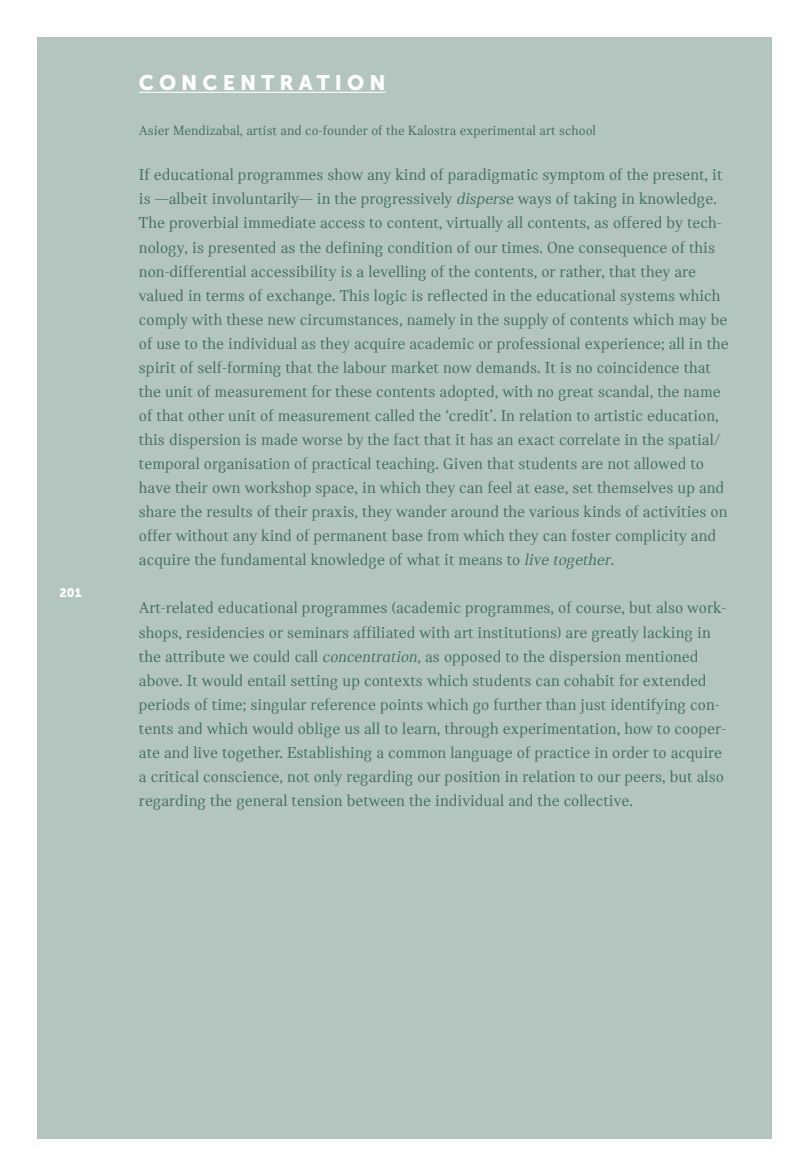
<style>
.page{position:relative;width:809px;height:1176px;background:#fff}
.page>*{position:absolute;margin:0;border:0;box-sizing:border-box;transform-origin:0 0}
.t1{font:21px "Museo Sans 900";letter-spacing:.24em;color:#fff}
.t2{font:16.62px/24px "Catalog";color:#446d60}
.t3{font:14px "Catalog";color:#446d60}
.t4{font:12.25px "Museo Sans 900";color:#fff}
.s1{font-style:italic}
</style>
<div class="page">
<div style="left:37px;top:37px;width:734px;height:1101px;background:#b4c5bf"></div>
<hr style="left:139px;top:92px;width:246px;height:1px;background:#fff">
<p class="t4" style="left:60px;top:586px;width:24px">201</p>
<p class="t1" style="left:139px;top:71px;width:248px">CONCENTRATION</p>
<p class="t3" style="left:139px;top:122px;width:458px">Asier Mendizabal, artist and co-founder of the Kalostra experimental art school</p>
<p class="t2" style="left:139px;top:163px;width:591px">If educational programmes show any kind of paradigmatic symptom of the present, it is —albeit involuntarily— in the progressively <span class="s1">disperse</span> ways of taking in knowledge.<br>The proverbial immediate access to content, virtually all contents, as offered by tech&shy;nology, is presented as the defining condition of our times. One consequence of this non-differential accessibility is a levelling of the contents, or rather, that they are valued in terms of exchange. This logic is reflected in the educational systems which comply with these new circumstances, namely in the supply of contents which may be of use to the individual as they acquire academic or professional experience; all in the spirit of self-forming that the labour market now demands. It is no coincidence that the unit of measurement for these contents adopted, with no great scandal, the name of that other unit of measurement called the ‘credit’. In relation to artistic education, this dispersion is made worse by the fact that it has an exact correlate in the spatial/ temporal organisation of practical teaching. Given that students are not allowed to have their own workshop space, in which they can feel at ease, set themselves up and share the results of their praxis, they wander around the various kinds of activities on offer without any kind of permanent base from which they can foster complicity and acquire the fundamental knowledge of what it means to <span class="s1">live together</span>.</p>
<p class="t2" style="left:139px;top:596px;width:589px">Art-related educational programmes (academic programmes, of course, but also work&shy;shops, residencies or seminars affiliated with art institutions) are greatly lacking in the attribute we could call <span class="s1">concentration</span>, as opposed to the dispersion mentioned above. It would entail setting up contexts which students can cohabit for extended periods of time; singular reference points which go further than just identifying con&shy;tents and which would oblige us all to learn, through experimentation, how to cooper&shy;ate and live together. Establishing a common language of practice in order to acquire a critical conscience, not only regarding our position in relation to our peers, but also regarding the general tension between the individual and the collective.</p>
</div>
